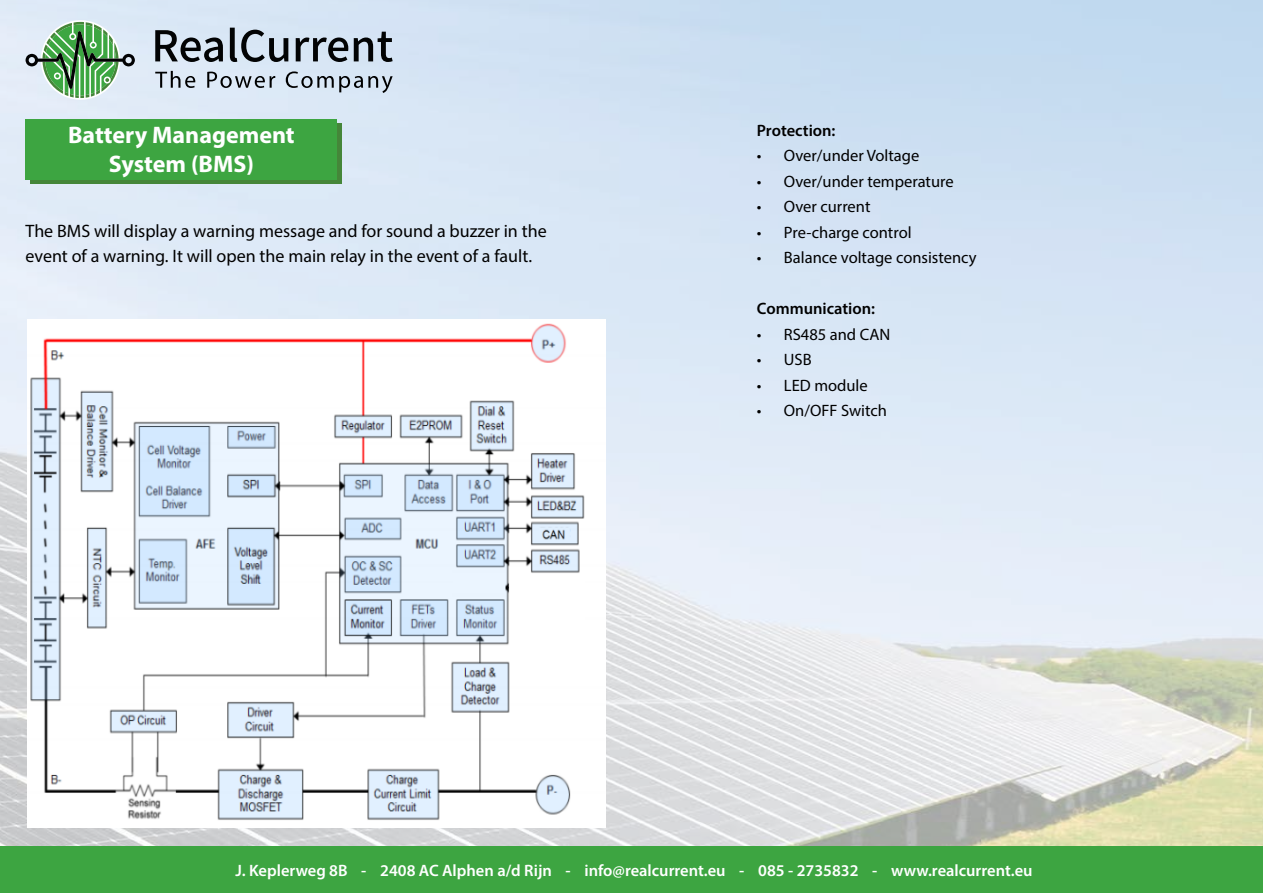
<style>
.page{position:relative;width:1263px;height:893px;background:#fff}
.page>*{position:absolute;margin:0;border:0;box-sizing:border-box;transform-origin:0 0}
.t1{font:700 24px/28.8px "Myriad Pro";color:#fff;text-align:center}
.t2{font:18px/25.5px "Myriad Pro";color:#000}
.t3{font:16.5px "Myriad Pro";color:#000}
.t4{font:600 16.5px "Myriad Pro";color:#fff}
.t5{font:600 16.5px "Myriad Pro";color:#000}
</style>
<div class="page">
<img style="left:0;top:0;width:1263px;height:846px">
<svg style="left:26px;top:20px;width:109px;height:80px;background:#98bfa2"></svg>
<svg style="left:155px;top:30px;width:68px;height:32px;background:#808891"></svg>
<svg style="left:230px;top:28px;width:58px;height:34px;background:#8d97a1"></svg>
<svg style="left:296px;top:38px;width:52px;height:24px"></svg>
<svg style="left:354px;top:32px;width:39px;height:30px"></svg>
<svg style="left:155px;top:71px;width:40px;height:17px"></svg>
<svg style="left:207px;top:72px;width:68px;height:16px"></svg>
<svg style="left:286px;top:71px;width:107px;height:22px;background:#b0bbc7"></svg>
<div style="left:0;top:846px;width:1263px;height:47px;background:#3da541"></div>
<div style="left:30px;top:123px;width:312px;height:61px;background:#458639"></div>
<div style="left:26px;top:119px;width:311px;height:61px;background:#3da541"></div>
<img style="left:27px;top:320px;width:579px;height:507px">
<h1 class="t1" style="left:68px;top:120px;width:228px">Battery Management<br>System (BMS)</h1>
<p class="t2" style="left:26px;top:218px;width:523px">The BMS will display a warning message and for sound a buzzer in the event of a warning. It will open the main relay in the event of a fault.</p>
<p class="t5" style="left:757px;top:120px;width:80px">Protection:</p>
<p class="t3" style="left:757px;top:146px;width:164px">• Over/under Voltage</p>
<p class="t3" style="left:757px;top:171px;width:198px">• Over/under temperature</p>
<p class="t3" style="left:757px;top:197px;width:115px">• Over current</p>
<p class="t3" style="left:757px;top:222px;width:156px">• Pre-charge control</p>
<p class="t3" style="left:757px;top:248px;width:221px">• Balance voltage consistency</p>
<p class="t5" style="left:757px;top:298px;width:120px">Communication:</p>
<p class="t3" style="left:757px;top:324px;width:135px">• RS485 and CAN</p>
<p class="t3" style="left:757px;top:350px;width:56px">• USB</p>
<p class="t3" style="left:757px;top:375px;width:112px">• LED module</p>
<p class="t3" style="left:757px;top:401px;width:132px">• On/OFF Switch</p>
<p class="t4" style="left:235px;top:860px;width:798px">J. Keplerweg 8B - 2408 AC Alphen a/d Rijn - info@realcurrent.eu - 085 - 2735832 - www.realcurrent.eu</p>
</div>
